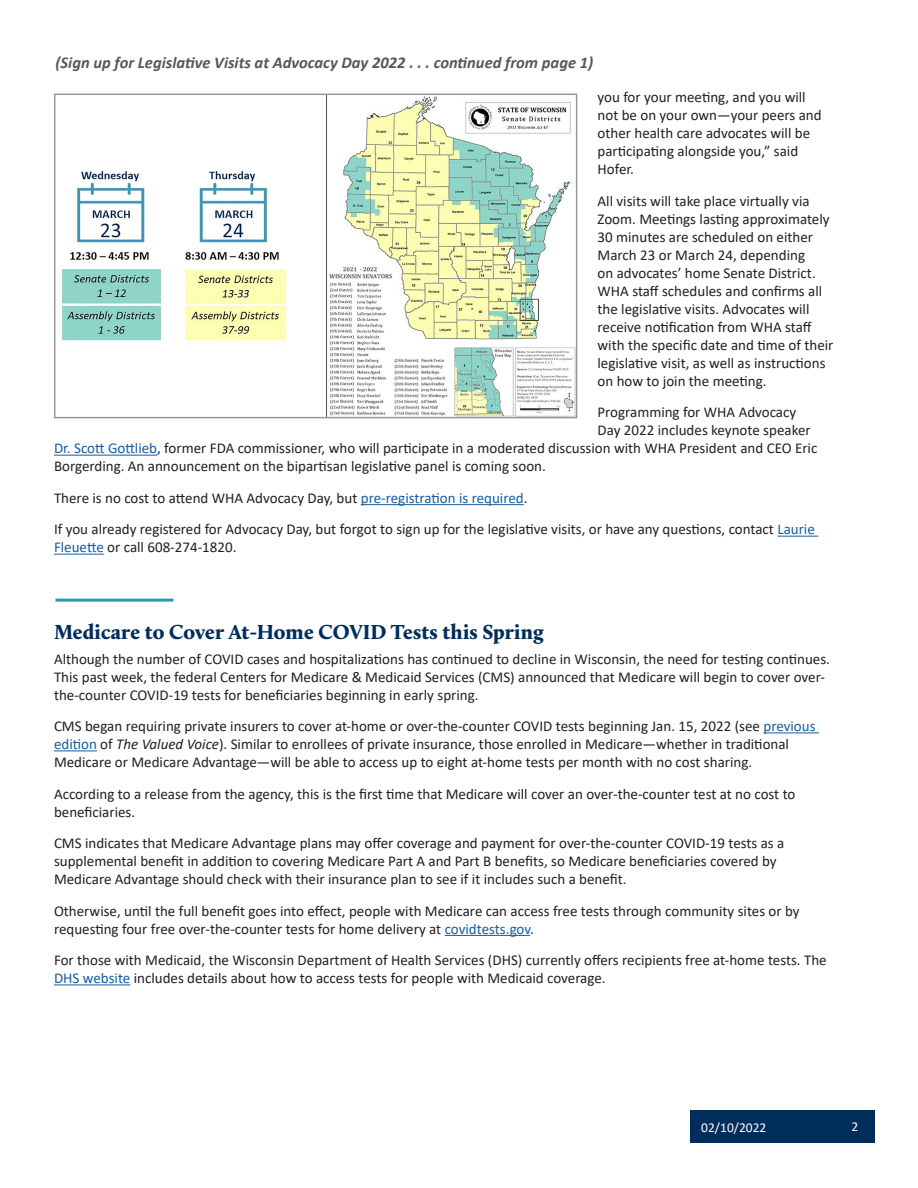
<style>
.page{position:relative;width:918px;height:1188px;background:#fff}
.page>*{position:absolute;margin:0;border:0;box-sizing:border-box;transform-origin:0 0}
.Headline{font:900 21px "Calluna";letter-spacing:.005em;color:#002e5c}
.Continued_From{font:italic 700 16.5px "Calibri";color:#57585a}
.Body_Copy{font:15px/18px "Calibri";color:#231f20}
.t1{font:13.5px "Calibri";color:#fff}
.s1{color:#175d9e}
.s2{font-style:italic}
</style>
<div class="page">
<div style="left:690px;top:1111px;width:184px;height:32px;background:#002e5c"></div>
<hr style="left:54px;top:455px;width:103px;height:1px;background:#175d9e">
<hr style="left:361px;top:504px;width:163px;height:1px;background:#175d9e">
<hr style="left:777px;top:536px;width:41px;height:1px;background:#175d9e">
<hr style="left:54px;top:554px;width:50px;height:1px;background:#175d9e">
<hr style="left:763px;top:732px;width:56px;height:1px;background:#175d9e">
<hr style="left:54px;top:750px;width:43px;height:1px;background:#175d9e">
<hr style="left:445px;top:935px;width:85px;height:1px;background:#175d9e">
<hr style="left:54px;top:984px;width:76px;height:1px;background:#175d9e">
<hr style="left:56px;top:599px;width:117px;height:3px;background:#2e97b4">
<img style="left:62px;top:96px;width:513px;height:320px">
<p class="Continued_From" style="left:56px;top:51px;width:539px">(Sign up for Legislative Visits at Advocacy Day 2022 . . . continued from page 1)</p>
<p class="Body_Copy" style="left:598px;top:88px;width:226px">you for your meeting, and you will not be on your own—your peers and other health care advocates will be participating alongside you,” said<br>Hofer.</p>
<p class="Body_Copy" style="left:598px;top:192px;width:237px">All visits will take place virtually via Zoom. Meetings lasting approximately 30 minutes are scheduled on either March 23 or March 24, depending<br>on advocates’ home Senate District.<br>WHA staff schedules and confirms all the legislative visits. Advocates will receive notification from WHA staff with the specific date and time of their legislative visit, as well as instructions on how to join the meeting.</p>
<p class="Body_Copy" style="left:598px;top:403px;width:200px">Programming for WHA Advocacy</p>
<p class="Body_Copy" style="left:598px;top:421px;width:215px">Day 2022 includes keynote speaker</p>
<p class="Body_Copy" style="left:54px;top:439px;width:765px"><span class="s1">Dr. Scott Gottlieb</span>, former FDA commissioner, who will participate in a moderated discussion with WHA President and CEO Eric</p>
<p class="Body_Copy" style="left:54px;top:457px;width:493px">Borgerding. An announcement on the bipartisan legislative panel is coming soon.</p>
<p class="Body_Copy" style="left:54px;top:489px;width:475px">There is no cost to attend WHA Advocacy Day, but <span class="s1">pre-registration is required</span>.</p>
<p class="Body_Copy" style="left:54px;top:520px;width:762px">If you already registered for Advocacy Day, but forgot to sign up for the legislative visits, or have any questions, contact <span class="s1">Laurie<br>Fleuette</span> or call 608-274-1820.</p>
<p class="Headline" style="left:54px;top:619px;width:491px">Medicare to Cover At-Home COVID Tests this Spring</p>
<p class="Body_Copy" style="left:54px;top:649px;width:778px">Although the number of COVID cases and hospitalizations has continued to decline in Wisconsin, the need for testing continues.<br>This past week, the federal Centers for Medicare &amp; Medicaid Services (CMS) announced that Medicare will begin to cover over&shy;the-counter COVID-19 tests for beneficiaries beginning in early spring.</p>
<p class="Body_Copy" style="left:54px;top:717px;width:763px">CMS began requiring private insurers to cover at-home or over-the-counter COVID tests beginning Jan. 15, 2022 (see <span class="s1">previous edition</span> of <span class="s2">The Valued Voice</span>). Similar to enrollees of private insurance, those enrolled in Medicare—whether in traditional<br>Medicare or Medicare Advantage—will be able to access up to eight at-home tests per month with no cost sharing.</p>
<p class="Body_Copy" style="left:54px;top:784px;width:743px">According to a release from the agency, this is the first time that Medicare will cover an over-the-counter test at no cost to beneficiaries.</p>
<p class="Body_Copy" style="left:54px;top:834px;width:732px">CMS indicates that Medicare Advantage plans may offer coverage and payment for over-the-counter COVID-19 tests as a supplemental benefit in addition to covering Medicare Part A and Part B benefits, so Medicare beneficiaries covered by<br>Medicare Advantage should check with their insurance plan to see if it includes such a benefit.</p>
<p class="Body_Copy" style="left:54px;top:901px;width:747px">Otherwise, until the full benefit goes into effect, people with Medicare can access free tests through community sites or by requesting four free over-the-counter tests for home delivery at <span class="s1">covidtests.gov</span>.</p>
<p class="Body_Copy" style="left:54px;top:951px;width:774px">For those with Medicaid, the Wisconsin Department of Health Services (DHS) currently offers recipients free at-home tests. The<br><span class="s1">DHS website</span> includes details about how to access tests for people with Medicaid coverage.</p>
<p class="t1" style="left:701px;top:1118px;width:67px">02/10/2022</p>
<p class="t1" style="left:851px;top:1117px;width:8px">2</p>
</div>
